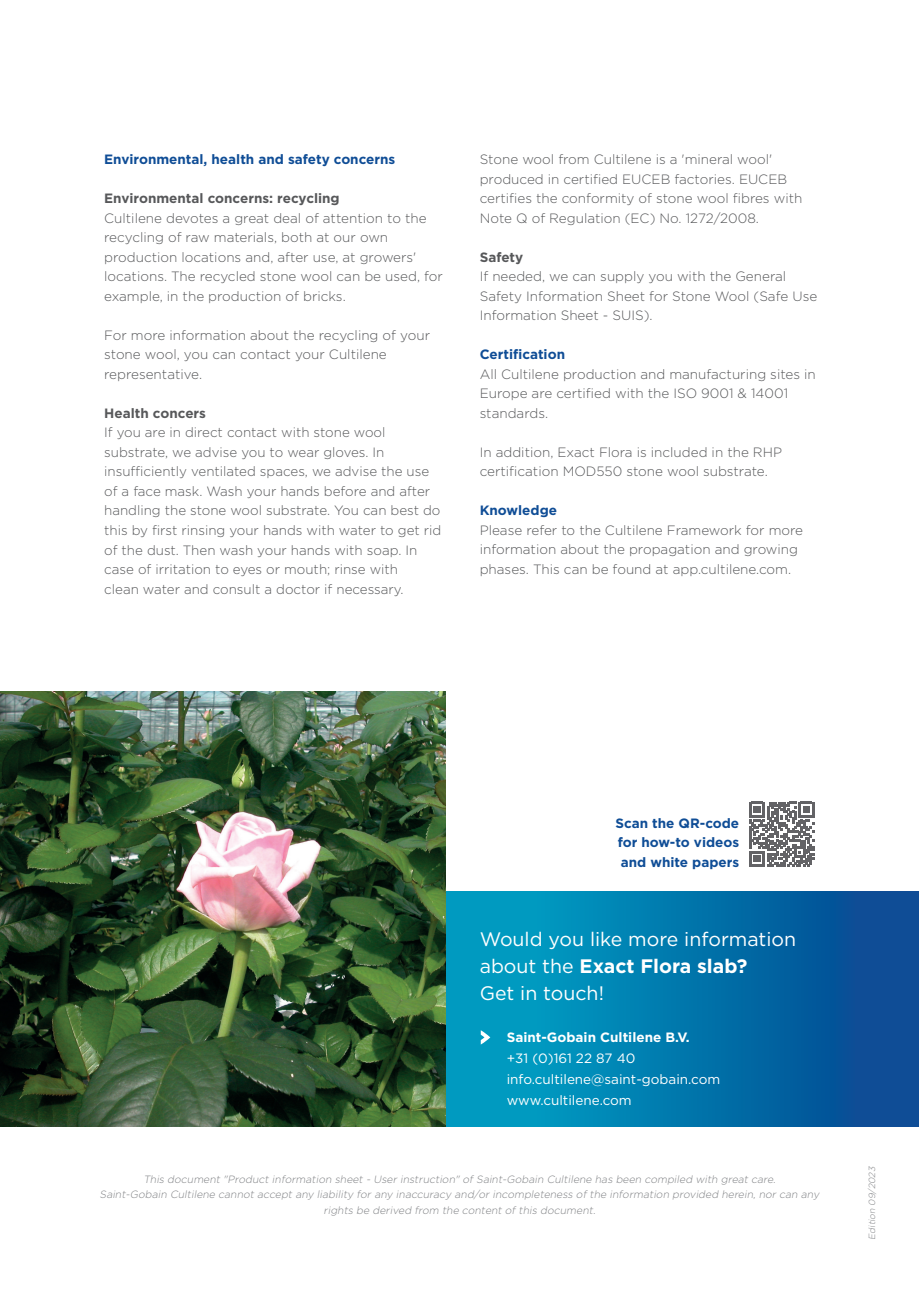
<style>
.page{position:relative;width:919px;height:1289px;background:#fff}
.page>*{position:absolute;margin:0;border:0;box-sizing:border-box;transform-origin:0 0}
.t1{font:19.5px/27px "Gotham";color:#fff}
.t2{font:300 13.5px/19.5px "Gotham";color:#57585a}
.t3{font:700 13.5px/19.5px "Gotham";color:#0f4d96;text-align:justify}
.t4{font:13.5px/21px "Gotham";color:#fff}
.t5{font:700 13.5px "Gotham";color:#57585a}
.t6{font:700 13.5px "Gotham";color:#fff}
.t7{font:italic 300 10.5px/15.6px "Gotham";color:#808285;text-align:center}
.t8{font:italic 300 9px "Gotham";color:#808285}
.s1{font-weight:700}
</style>
<div class="page">
<div style="left:445px;top:891px;width:473px;height:235px;background:linear-gradient(to right,#00a7c7,#094691)"></div>
<svg style="left:480px;top:1030px;width:10px;height:14px"></svg>
<img style="left:0;top:691px;width:445px;height:435px">
<svg style="left:749px;top:801px;width:65px;height:65px"></svg>
<p class="t3" style="left:104px;top:150px;width:292px">Environmental, health and safety concerns</p>
<p class="t5" style="left:104px;top:190px;width:237px">Environmental concerns: recycling</p>
<p class="t2" style="left:104px;top:208px;width:340px">Cultilene devotes a great deal of attention to the recycling of raw materials, both at our own production locations and, after use, at growers' locations. The recycled stone wool can be used, for example, in the production of bricks.</p>
<p class="t2" style="left:104px;top:325px;width:327px">For more information about the recycling of your stone wool, you can contact your Cultilene representative.</p>
<p class="t5" style="left:104px;top:404px;width:103px">Health concers</p>
<p class="t2" style="left:104px;top:422px;width:338px">If you are in direct contact with stone wool substrate, we advise you to wear gloves. In insufficiently ventilated spaces, we advise the use of a face mask. Wash your hands before and after handling the stone wool substrate. You can best do this by first rinsing your hands with water to get rid of the dust. Then wash your hands with soap. In case of irritation to eyes or mouth; rinse with<br>clean water and consult a doctor if necessary.</p>
<p class="t2" style="left:479px;top:149px;width:324px">Stone wool from Cultilene is a 'mineral wool' produced in certified EUCEB factories. EUCEB certifies the conformity of stone wool fibres with Note Q of Regulation (EC) No. 1272/2008.</p>
<p class="t5" style="left:479px;top:248px;width:45px">Safety</p>
<p class="t2" style="left:479px;top:266px;width:339px">If needed, we can supply you with the General<br>Safety Information Sheet for Stone Wool (Safe Use<br>Information Sheet - SUIS).</p>
<p class="t3" style="left:479px;top:345px;width:87px">Certification</p>
<p class="t2" style="left:479px;top:364px;width:337px">All Cultilene production and manufacturing sites in<br>Europe are certified with the ISO 9001 &amp; 14001 standards.</p>
<p class="t2" style="left:479px;top:442px;width:304px">In addition, Exact Flora is included in the RHP certification MOD550 stone wool substrate.</p>
<p class="t3" style="left:479px;top:501px;width:79px">Knowledge</p>
<p class="t2" style="left:479px;top:520px;width:325px">Please refer to the Cultilene Framework for more information about the propagation and growing phases. This can be found at app.cultilene.com.</p>
<p class="t3" style="left:615px;top:813px;width:125px">Scan the QR-code for how-to videos and white papers</p>
<h1 class="t1" style="left:479px;top:925px;width:318px">Would you like more information about the <span class="s1">Exact Flora slab?<br></span>Get in touch!</h1>
<p class="t6" style="left:506px;top:1028px;width:184px">Saint-Gobain Cultilene B.V.</p>
<p class="t4" style="left:506px;top:1047px;width:215px">+31 (0)161 22 87 40 info.cultilene@saint-gobain.com www.cultilene.com</p>
<p class="t7" style="left:100px;top:1170px;width:723px">This document "Product information sheet - User instruction" of Saint-Gobain Cultilene has been compiled with great care.<br>Saint-Gobain Cultilene cannot accept any liability for any inaccuracy and/or incompleteness of the information provided herein, nor can any rights be derived from the content of this document.</p>
<p class="t8" style="left:866px;top:1239px;width:76px;rotate:-90deg">Edition 09/2023</p>
</div>
